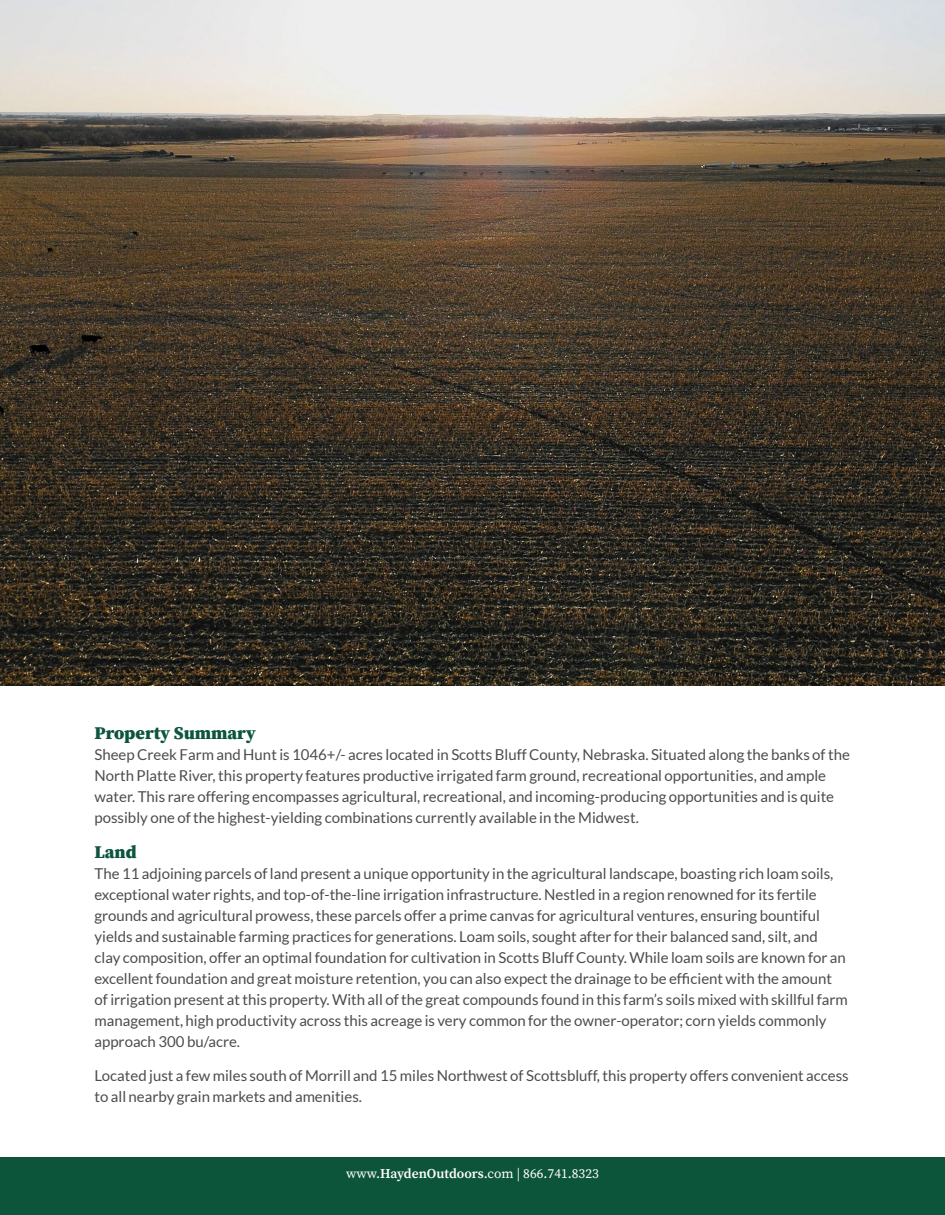
<style>
.page{position:relative;width:945px;height:1215px;background:#fff}
.page>*{position:absolute;margin:0;border:0;box-sizing:border-box;transform-origin:0 0}
.t1{font:900 18px "Source Serif Pro";color:#0d5540}
.Description_Paragraph{font:15px/21px "Lato";color:#4b4c4d}
.t2{font:13.5px "Source Serif Pro";color:#fff}
.s1{font-weight:600}
</style>
<div class="page">
<div style="left:0;top:1158px;width:945px;height:57px;background:#0d553a"></div>
<img style="left:0;top:0;width:945px;height:685px">
<p class="t1" style="left:94px;top:720px;width:163px">Property Summary</p>
<p class="Description_Paragraph" style="left:94px;top:744px;width:757px">Sheep Creek Farm and Hunt is 1046+/- acres located in Scotts Bluff County, Nebraska. Situated along the banks of the North Platte River, this property features productive irrigated farm ground, recreational opportunities, and ample water. This rare offering encompasses agricultural, recreational, and incoming-producing opportunities and is quite possibly one of the highest-yielding combinations currently available in the Midwest.</p>
<p class="t1" style="left:94px;top:839px;width:44px">Land</p>
<p class="Description_Paragraph" style="left:94px;top:863px;width:755px">The 11 adjoining parcels of land present a unique opportunity in the agricultural landscape, boasting rich loam soils, exceptional water rights, and top-of-the-line irrigation infrastructure. Nestled in a region renowned for its fertile grounds and agricultural prowess, these parcels offer a prime canvas for agricultural ventures, ensuring bountiful yields and sustainable farming practices for generations. Loam soils, sought after for their balanced sand, silt, and<br>clay composition, offer an optimal foundation for cultivation in Scotts Bluff County. While loam soils are known for an excellent foundation and great moisture retention, you can also expect the drainage to be efficient with the amount of irrigation present at this property. With all of the great compounds found in this farm’s soils mixed with skillful farm management, high productivity across this acreage is very common for the owner-operator; corn yields commonly approach 300 bu/acre.</p>
<p class="Description_Paragraph" style="left:94px;top:1065px;width:756px">Located just a few miles south of Morrill and 15 miles Northwest of Scottsbluff, this property offers convenient access to all nearby grain markets and amenities.</p>
<p class="t2" style="left:346px;top:1164px;width:254px">www.<span class="s1">HaydenOutdoors</span>.com | 866.741.8323</p>
</div>
